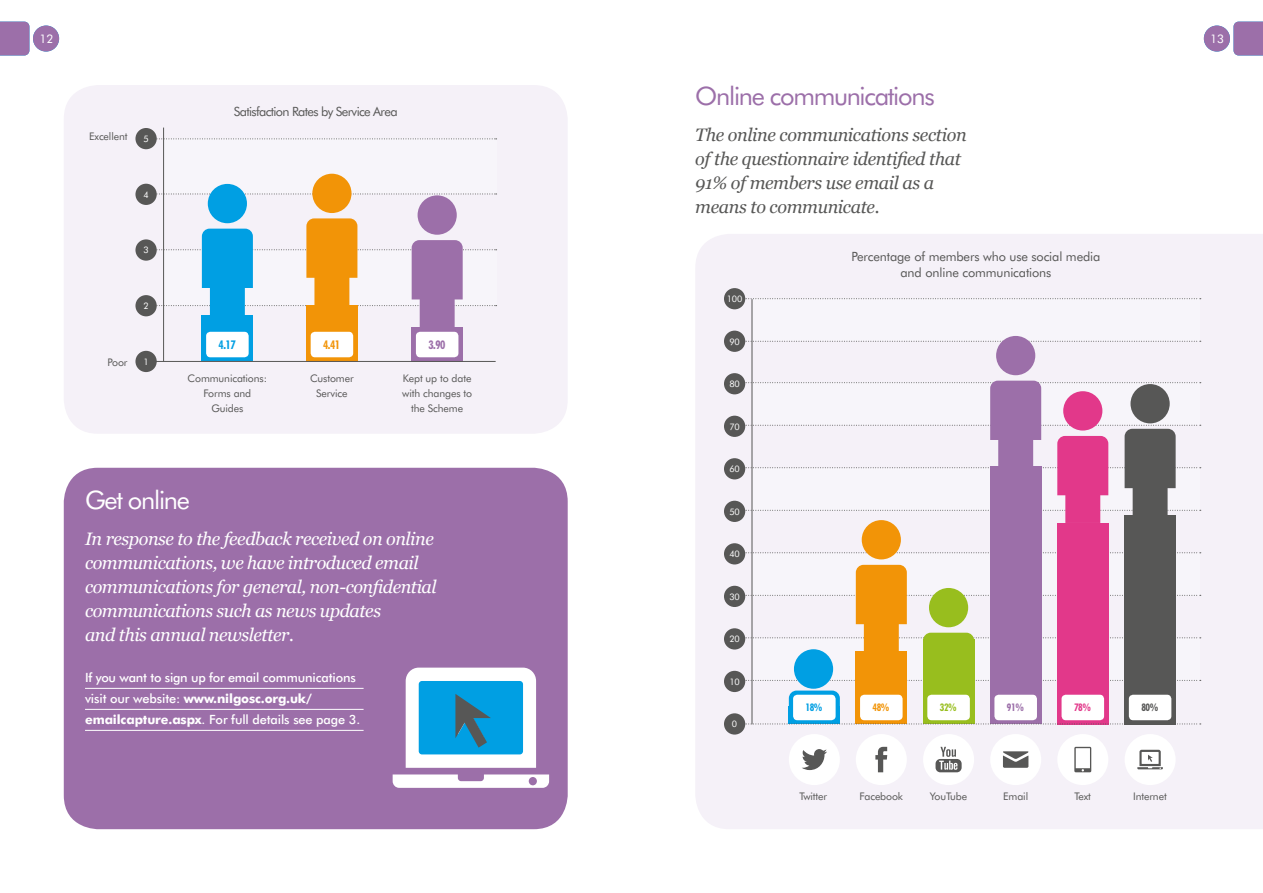
<style>
.page{position:relative;width:1263px;height:893px;background:#fff}
.page>*{position:absolute;margin:0;border:0;box-sizing:border-box;transform-origin:0 0}
.t1{font:25.5px "Futura BT";letter-spacing:-.05em;color:#9c6fa9}
.t2{font:25.5px "Futura BT";letter-spacing:-.05em;color:#fff}
.t3{font:italic 18px/24px "Georgia";letter-spacing:-.025em;color:#fff}
.t4{font:italic 18px/24px "Georgia";letter-spacing:-.02em;color:#575756}
.t5{font:500 12.75px/21px "Futura BT";letter-spacing:-.01em;color:#fff}
.t6{font:12.75px/16.5px "Futura BT";letter-spacing:-.01em;color:#575756;text-align:center}
.t7{font:12.75px "Futura BT";letter-spacing:-.05em;color:#575756}
.t8{font:700 condensed 12px "Futura BT";color:#009fe3}
.t9{font:700 condensed 12px "Futura BT";color:#f29407}
.t10{font:700 condensed 12px "Futura BT";color:#9c6fa9}
.t11{font:11.85px "Futura BT";color:#fff}
.t12{font:10.5px/15px "Futura BT";letter-spacing:-.01em;color:#575756;text-align:center}
.t13{font:10.5px/15px "Futura BT";letter-spacing:-.01em;color:#575656;text-align:center}
.t14{font:700 condensed 10.5px "Futura BT";color:#f29407}
.t15{font:700 condensed 10.5px "Futura BT";color:#98be1e}
.t16{font:700 condensed 10.5px "Futura BT";color:#9c6fa9}
.t17{font:700 condensed 10.5px "Futura BT";color:#e2388a}
.t18{font:700 condensed 10.5px "Futura BT";color:#575756}
.t19{font:700 condensed 10.5px "Futura BT";color:#009fe3}
.t20{font:9px "Futura BT";letter-spacing:-.01em;color:#fff}
.s1{font-weight:700}
</style>
<div class="page">
<svg style="left:0;top:22px;width:29px;height:33px"></svg>
<div style="left:33px;top:26px;width:26px;height:26px;background:#9c6fa9;border-radius:50%"></div>
<div style="left:64px;top:85px;width:504px;height:349px;background:#f5f1f8;border-radius:34px"></div>
<div style="left:164px;top:139px;width:333px;height:55px;background:#f7f5fa"></div>
<div style="left:64px;top:468px;width:504px;height:361px;background:#9c6fa9;border-radius:34px"></div>
<svg style="left:157px;top:139px;width:340px;height:1px"></svg>
<hr style="left:163px;top:128px;width:1px;height:234px;background:#575756">
<svg style="left:157px;top:194px;width:340px;height:1px"></svg>
<div style="left:202px;top:315px;width:51px;height:46px;background:#009fe3"></div>
<div style="left:208px;top:184px;width:39px;height:39px;background:#009fe3;border-radius:50%"></div>
<div style="left:206px;top:332px;width:43px;height:25px;background:#fff;border-radius:4px"></div>
<svg style="left:306px;top:327px;width:51px;height:34px"></svg>
<div style="left:312px;top:174px;width:39px;height:39px;background:#f29407;border-radius:50%"></div>
<div style="left:311px;top:332px;width:42px;height:25px;background:#fff;border-radius:4px"></div>
<svg style="left:412px;top:327px;width:51px;height:34px"></svg>
<svg style="left:152px;top:218px;width:345px;height:109px"></svg>
<div style="left:418px;top:195px;width:39px;height:40px;background:#9c6fa9;border-radius:50%"></div>
<div style="left:416px;top:332px;width:42px;height:25px;background:#fff;border-radius:4px"></div>
<div style="left:135px;top:351px;width:22px;height:21px;background:#575756;border-radius:50%"></div>
<div style="left:135px;top:295px;width:22px;height:21px;background:#575756;border-radius:50%"></div>
<div style="left:135px;top:239px;width:22px;height:22px;background:#575756;border-radius:50%"></div>
<div style="left:135px;top:184px;width:22px;height:21px;background:#575756;border-radius:50%"></div>
<div style="left:135px;top:128px;width:22px;height:21px;background:#575756;border-radius:50%"></div>
<hr style="left:152px;top:361px;width:344px;height:1px;background:#575756">
<svg style="left:393px;top:668px;width:156px;height:120px"></svg>
<hr style="left:85px;top:688px;width:279px;height:1px;background:#fff">
<hr style="left:85px;top:709px;width:279px;height:1px;background:#fff">
<hr style="left:85px;top:730px;width:279px;height:1px;background:#fff">
<svg style="left:1233px;top:22px;width:30px;height:33px"></svg>
<div style="left:1204px;top:26px;width:26px;height:26px;background:#9c6fa9;border-radius:50%"></div>
<div style="left:695px;top:234px;width:568px;height:595px;background:#f5f1f8"></div>
<div style="left:752px;top:298px;width:447px;height:43px;background:#f7f5fa"></div>
<div style="left:752px;top:553px;width:447px;height:42px;background:#f7f5fa"></div>
<div style="left:1124px;top:734px;width:51px;height:51px;background:#fff;border-radius:50%"></div>
<div style="left:1057px;top:734px;width:51px;height:51px;background:#fff;border-radius:50%"></div>
<div style="left:990px;top:734px;width:51px;height:51px;background:#fff;border-radius:50%"></div>
<div style="left:923px;top:734px;width:51px;height:51px;background:#fff;border-radius:50%"></div>
<div style="left:856px;top:734px;width:51px;height:51px;background:#fff;border-radius:50%"></div>
<div style="left:789px;top:734px;width:51px;height:51px;background:#fff;border-radius:50%"></div>
<hr style="left:752px;top:299px;width:1px;height:425px;background:#575756">
<svg style="left:745px;top:298px;width:456px;height:1px"></svg>
<div style="left:724px;top:288px;width:21px;height:21px;background:#575756;border-radius:50%"></div>
<svg style="left:745px;top:341px;width:456px;height:1px"></svg>
<div style="left:724px;top:331px;width:21px;height:21px;background:#575756;border-radius:50%"></div>
<div style="left:724px;top:373px;width:21px;height:21px;background:#575756;border-radius:50%"></div>
<div style="left:724px;top:416px;width:21px;height:21px;background:#575756;border-radius:50%"></div>
<div style="left:724px;top:458px;width:21px;height:21px;background:#575756;border-radius:50%"></div>
<div style="left:724px;top:501px;width:21px;height:21px;background:#575756;border-radius:50%"></div>
<svg style="left:745px;top:552px;width:456px;height:1px"></svg>
<div style="left:724px;top:543px;width:21px;height:21px;background:#575756;border-radius:50%"></div>
<div style="left:724px;top:586px;width:21px;height:21px;background:#575756;border-radius:50%"></div>
<div style="left:724px;top:628px;width:21px;height:21px;background:#575756;border-radius:50%"></div>
<div style="left:724px;top:671px;width:21px;height:21px;background:#575756;border-radius:50%"></div>
<div style="left:862px;top:520px;width:39px;height:39px;background:#f29407;border-radius:50%"></div>
<div style="left:990px;top:467px;width:51px;height:257px;background:#9c6fa9"></div>
<div style="left:996px;top:336px;width:39px;height:39px;background:#9c6fa9;border-radius:50%"></div>
<div style="left:1057px;top:523px;width:51px;height:201px;background:#e2388a"></div>
<div style="left:1124px;top:515px;width:51px;height:209px;background:#575756"></div>
<svg style="left:744px;top:381px;width:457px;height:142px"></svg>
<div style="left:1130px;top:384px;width:40px;height:39px;background:#575756;border-radius:50%"></div>
<svg style="left:802px;top:749px;width:25px;height:21px"></svg>
<svg style="left:935px;top:747px;width:27px;height:25px"></svg>
<svg style="left:875px;top:747px;width:12px;height:25px"></svg>
<svg style="left:1003px;top:751px;width:26px;height:17px"></svg>
<svg style="left:1074px;top:747px;width:17px;height:25px"></svg>
<svg style="left:1137px;top:750px;width:26px;height:19px"></svg>
<svg style="left:744px;top:565px;width:457px;height:160px"></svg>
<div style="left:724px;top:713px;width:21px;height:22px;background:#575756;border-radius:50%"></div>
<div style="left:793px;top:695px;width:43px;height:25px;background:#fff;border-radius:4px"></div>
<p class="t11" style="left:39px;top:32px;width:15px">12</p>
<p class="t12" style="left:89px;top:129px;width:40px">Excellent</p>
<p class="t20" style="left:143px;top:133px;width:7px">5</p>
<p class="t20" style="left:143px;top:189px;width:7px">4</p>
<p class="t20" style="left:143px;top:245px;width:7px">3</p>
<p class="t20" style="left:143px;top:300px;width:7px">2</p>
<p class="t12" style="left:108px;top:355px;width:22px">Poor</p>
<p class="t20" style="left:143px;top:356px;width:7px">1</p>
<p class="t7" style="left:234px;top:104px;width:165px">Satisfaction Rates by Service Area</p>
<p class="t8" style="left:219px;top:338px;width:19px">4.17</p>
<p class="t12" style="left:188px;top:371px;width:81px">Communications:<br>Forms and<br>Guides</p>
<p class="t9" style="left:323px;top:338px;width:19px">4.41</p>
<p class="t10" style="left:428px;top:338px;width:19px">3.90</p>
<p class="t13" style="left:310px;top:371px;width:45px">Customer<br>Service</p>
<p class="t12" style="left:402px;top:371px;width:71px">Kept up to date with changes to the Scheme</p>
<h1 class="t2" style="left:85px;top:484px;width:106px">Get online</h1>
<p class="t3" style="left:85px;top:526px;width:353px">In response to the feedback received on online communications, we have introduced email communications for general, non-confidential communications such as news updates<br>and this annual newsletter.</p>
<p class="t5" style="left:85px;top:666px;width:277px">If you want to sign up for email communications visit our website: <span class="s1">www.nilgosc.org.uk/ emailcapture.aspx</span>. For full details see page 3.</p>
<h1 class="t1" style="left:695px;top:80px;width:241px">Online communications</h1>
<p class="t4" style="left:695px;top:123px;width:273px">The online communications section of the questionnaire identified that<br>91% of members use email as a means to communicate.</p>
<p class="t20" style="left:727px;top:293px;width:17px">100</p>
<p class="t20" style="left:729px;top:336px;width:12px">90</p>
<p class="t20" style="left:729px;top:379px;width:12px">80</p>
<p class="t20" style="left:729px;top:421px;width:12px">70</p>
<p class="t20" style="left:729px;top:464px;width:12px">60</p>
<p class="t20" style="left:729px;top:506px;width:12px">50</p>
<p class="t20" style="left:729px;top:549px;width:12px">40</p>
<p class="t20" style="left:729px;top:591px;width:12px">30</p>
<p class="t20" style="left:729px;top:634px;width:12px">20</p>
<p class="t20" style="left:729px;top:676px;width:12px">10</p>
<p class="t20" style="left:732px;top:719px;width:7px">0</p>
<p class="t6" style="left:851px;top:248px;width:251px">Percentage of members who use social media and online communications</p>
<p class="t19" style="left:805px;top:701px;width:18px">18%</p>
<p class="t14" style="left:872px;top:701px;width:18px">48%</p>
<p class="t15" style="left:940px;top:701px;width:18px">32%</p>
<p class="t16" style="left:1007px;top:701px;width:18px">91%</p>
<p class="t17" style="left:1074px;top:701px;width:18px">78%</p>
<p class="t18" style="left:1141px;top:701px;width:18px">80%</p>
<p class="t12" style="left:799px;top:789px;width:29px">Twitter</p>
<p class="t12" style="left:859px;top:789px;width:45px">Facebook</p>
<p class="t12" style="left:930px;top:789px;width:39px">YouTube</p>
<p class="t12" style="left:1003px;top:789px;width:27px">Email</p>
<p class="t12" style="left:1074px;top:789px;width:18px">Text</p>
<p class="t12" style="left:1133px;top:789px;width:35px">Internet</p>
<p class="t11" style="left:1210px;top:32px;width:15px">13</p>
</div>
